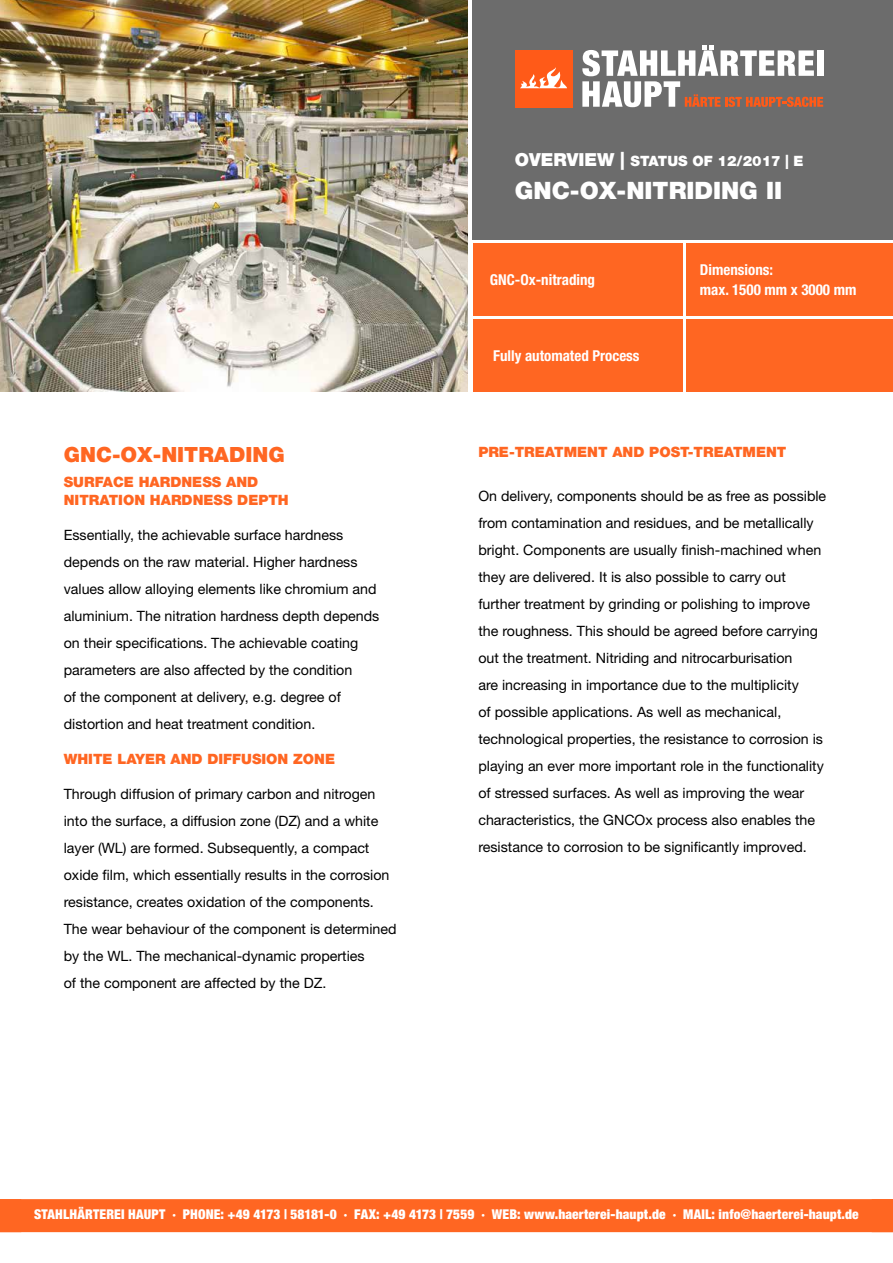
<style>
.page{position:relative;width:893px;height:1263px;background:#fff}
.page>*{position:absolute;margin:0;border:0;box-sizing:border-box;transform-origin:0 0}
.t1{font:900 24px "Helvetica Neue LT Std";color:#fff}
.t2{font:900 21px "Helvetica Neue LT Std";color:#f62}
.t3{font:700 condensed 15px/19.5px "Helvetica Neue LT Std";color:#fff}
.t4{font:14.25px/27px "Helvetica Neue LT Std";color:#000}
.t5{font:900 14.25px/17.2px "Helvetica Neue LT Std";color:#f62}
.t6{font:900 14.25px "Helvetica Neue LT Std";color:#fff}
.t7{font:900 condensed 13.5px "Helvetica Neue LT Std";letter-spacing:.01em;color:#fff}
.s1{font-size:18px}
</style>
<div class="page">
<div style="left:473px;top:0;width:420px;height:239px;background:#6c6c6c"></div>
<div style="left:473px;top:243px;width:209px;height:73px;background:#f62"></div>
<div style="left:473px;top:320px;width:209px;height:72px;background:#f62"></div>
<div style="left:687px;top:243px;width:206px;height:73px;background:#f62"></div>
<div style="left:687px;top:320px;width:206px;height:72px;background:#f62"></div>
<svg style="left:582px;top:45px;width:241px;height:62px"></svg>
<div style="left:515px;top:50px;width:57px;height:57px;background:#ff5a18"></div>
<svg style="left:520px;top:67px;width:47px;height:22px"></svg>
<img style="left:0;top:0;width:468px;height:392px">
<div style="left:0;top:1199px;width:893px;height:33px;background:#f62"></div>
<p class="t6" style="left:515px;top:152px;width:290px"><span class="s1">OVERVIEW |</span> STATUS OF 12/2017 | E</p>
<h1 class="t1" style="left:515px;top:176px;width:269px">GNC-OX-NITRIDING II</h1>
<p class="t3" style="left:490px;top:270px;width:107px">GNC-Ox-nitrading</p>
<p class="t3" style="left:700px;top:260px;width:158px">Dimensions:<br>max. 1500 mm x 3000 mm</p>
<h2 class="t2" style="left:64px;top:442px;width:222px">GNC-OX-NITRADING</h2>
<p class="t5" style="left:64px;top:474px;width:226px">SURFACE HARDNESS AND<br>NITRATION HARDNESS DEPTH</p>
<p class="t4" style="left:64px;top:521px;width:317px">Essentially, the achievable surface hardness depends on the raw material. Higher hardness values allow alloying elements like chromium and aluminium. The nitration hardness depth depends on their specifications. The achievable coating parameters are also affected by the condition<br>of the component at delivery, e.g. degree of distortion and heat treatment condition.</p>
<p class="t5" style="left:64px;top:750px;width:273px">WHITE LAYER AND DIFFUSION ZONE</p>
<p class="t4" style="left:64px;top:780px;width:334px">Through diffusion of primary carbon and nitrogen into the surface, a diffusion zone (DZ) and a white layer (WL) are formed. Subsequently, a compact oxide film, which essentially results in the corrosion resistance, creates oxidation of the components.<br>The wear behaviour of the component is determined by the WL. The mechanical-dynamic properties<br>of the component are affected by the DZ.</p>
<p class="t3" style="left:493px;top:346px;width:148px">Fully automated Process</p>
<p class="t5" style="left:478px;top:443px;width:310px">PRE-TREATMENT AND POST-TREATMENT</p>
<p class="t4" style="left:478px;top:482px;width:349px">On delivery, components should be as free as possible from contamination and residues, and be metallically bright. Components are usually finish-machined when they are delivered. It is also possible to carry out further treatment by grinding or polishing to improve the roughness. This should be agreed before carrying out the treatment. Nitriding and nitrocarburisation<br>are increasing in importance due to the multiplicity<br>of possible applications. As well as mechanical, technological properties, the resistance to corrosion is playing an ever more important role in the functionality of stressed surfaces. As well as improving the wear characteristics, the GNCOx process also enables the resistance to corrosion to be significantly improved.</p>
<p class="t7" style="left:34px;top:1206px;width:826px">STAHLHÄRTEREI HAUPT · PHONE: +49 4173 | 58181-0 · FAX: +49 4173 | 7559 · WEB: www.haerterei-haupt.de · MAIL: info@haerterei-haupt.de</p>
</div>
